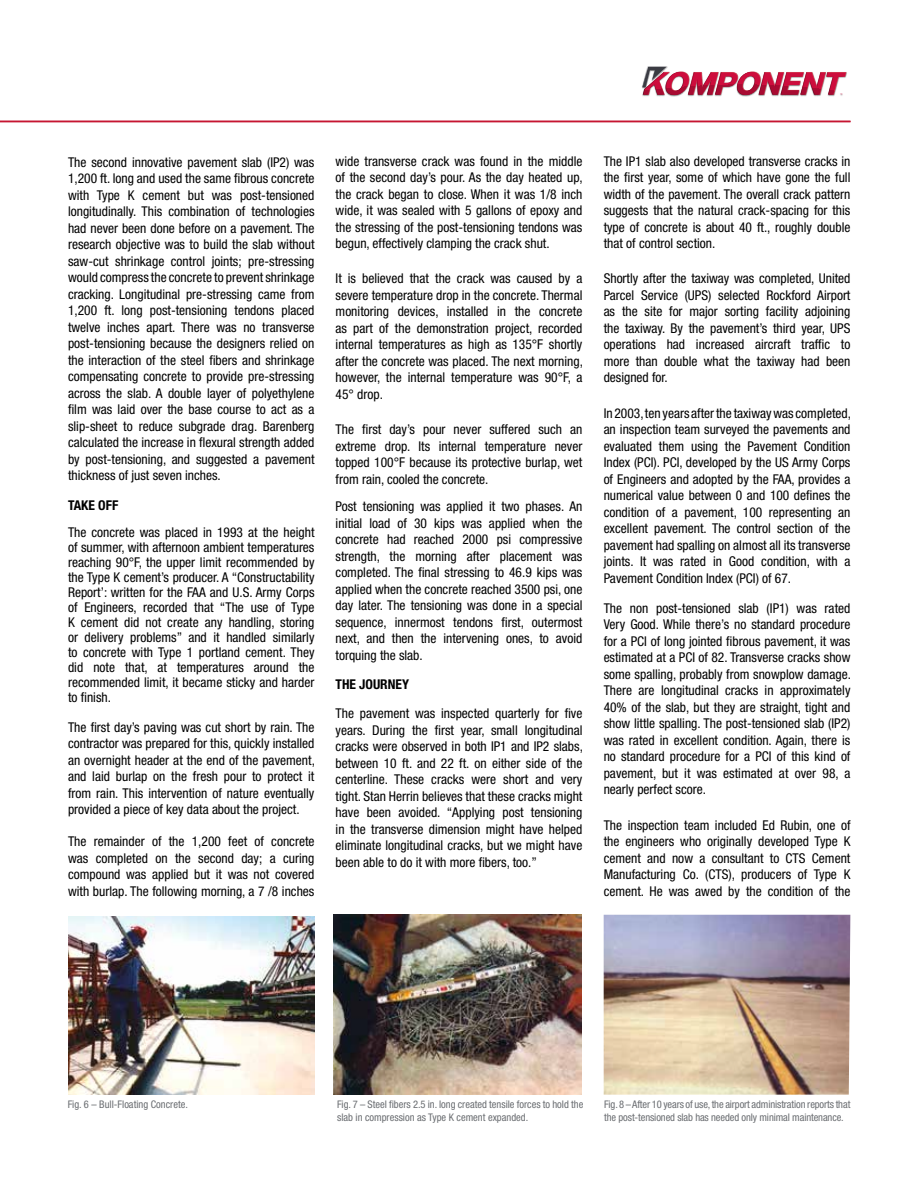
<style>
.page{position:relative;width:918px;height:1188px;background:#fff}
.page>*{position:absolute;margin:0;border:0;box-sizing:border-box;transform-origin:0 0}
.t1{font:condensed 13.5px/16.5px "Helvetica Neue LT Std";color:#000;text-align:justify}
.t2{font:700 condensed 13.5px "Helvetica Neue LT Std";color:#000}
.t3{font:condensed 10.5px/12.6px "Helvetica Neue LT Std";letter-spacing:-.01em;color:#6a6d71}
</style>
<div class="page">
<img style="left:68px;top:917px;width:247px;height:178px">
<img style="left:334px;top:915px;width:248px;height:180px">
<img style="left:604px;top:915px;width:246px;height:180px">
<hr style="left:0;top:121px;width:851px;height:1px;background:#c61632">
<img style="left:642px;top:95px;width:201px;height:2px">
<svg style="left:642px;top:66px;width:205px;height:29px"></svg>
<p class="t1" style="left:68px;top:154px;width:248px">The second innovative pavement slab (IP2) was 1,200 ft. long and used the same fibrous concrete with Type K cement but was post-tensioned longitudinally. This combination of technologies had never been done before on a pavement. The research objective was to build the slab without saw-cut shrinkage control joints; pre-stressing would compress the concrete to prevent shrinkage cracking. Longitudinal pre-stressing came from 1,200 ft. long post-tensioning tendons placed twelve inches apart. There was no transverse post-tensioning because the designers relied on the interaction of the steel fibers and shrinkage compensating concrete to provide pre-stressing across the slab. A double layer of polyethylene film was laid over the base course to act as a slip-sheet to reduce subgrade drag. Barenberg calculated the increase in flexural strength added by post-tensioning, and suggested a pavement thickness of just seven inches.</p>
<p class="t2" style="left:68px;top:497px;width:52px">TAKE OFF</p>
<p class="t1" style="left:68px;top:525px;width:248px;line-height:15px">The concrete was placed in 1993 at the height of summer, with afternoon ambient temperatures reaching 90°F, the upper limit recommended by the Type K cement’s producer. A “Constructability Report’: written for the FAA and U.S. Army Corps of Engineers, recorded that “The use of Type K cement did not create any handling, storing or delivery problems” and it handled similarly to concrete with Type 1 portland cement. They did note that, at temperatures around the recommended limit, it became sticky and harder to finish.</p>
<p class="t1" style="left:68px;top:719px;width:248px">The first day’s paving was cut short by rain. The contractor was prepared for this, quickly installed an overnight header at the end of the pavement, and laid burlap on the fresh pour to protect it from rain. This intervention of nature eventually provided a piece of key data about the project.</p>
<p class="t1" style="left:68px;top:833px;width:248px">The remainder of the 1,200 feet of concrete was completed on the second day; a curing compound was applied but it was not covered with burlap. The following morning, a 7 /8 inches</p>
<p class="t1" style="left:336px;top:153px;width:249px">wide transverse crack was found in the middle of the second day’s pour. As the day heated up, the crack began to close. When it was 1/8 inch wide, it was sealed with 5 gallons of epoxy and the stressing of the post-tensioning tendons was begun, effectively clamping the crack shut.</p>
<p class="t1" style="left:336px;top:270px;width:249px">It is believed that the crack was caused by a severe temperature drop in the concrete. Thermal monitoring devices, installed in the concrete as part of the demonstration project, recorded internal temperatures as high as 135°F shortly after the concrete was placed. The next morning, however, the internal temperature was 90°F, a 45° drop.</p>
<p class="t1" style="left:336px;top:421px;width:248px">The first day’s pour never suffered such an extreme drop. Its internal temperature never topped 100°F because its protective burlap, wet from rain, cooled the concrete.</p>
<p class="t1" style="left:336px;top:498px;width:248px">Post tensioning was applied it two phases. An initial load of 30 kips was applied when the concrete had reached 2000 psi compressive strength, the morning after placement was completed. The final stressing to 46.9 kips was applied when the concrete reached 3500 psi, one day later. The tensioning was done in a special sequence, innermost tendons first, outermost next, and then the intervening ones, to avoid torquing the slab.</p>
<p class="t2" style="left:336px;top:676px;width:75px">THE JOURNEY</p>
<p class="t1" style="left:336px;top:705px;width:249px">The pavement was inspected quarterly for five years. During the first year, small longitudinal cracks were observed in both IP1 and IP2 slabs, between 10 ft. and 22 ft. on either side of the centerline. These cracks were short and very tight. Stan Herrin believes that these cracks might have been avoided. “Applying post tensioning in the transverse dimension might have helped eliminate longitudinal cracks, but we might have been able to do it with more fibers, too.”</p>
<p class="t1" style="left:604px;top:153px;width:248px">The IP1 slab also developed transverse cracks in the first year, some of which have gone the full width of the pavement. The overall crack pattern suggests that the natural crack-spacing for this type of concrete is about 40 ft., roughly double that of control section.</p>
<p class="t1" style="left:604px;top:270px;width:248px">Shortly after the taxiway was completed, United Parcel Service (UPS) selected Rockford Airport as the site for major sorting facility adjoining the taxiway. By the pavement’s third year, UPS operations had increased aircraft traffic to more than double what the taxiway had been designed for.</p>
<p class="t1" style="left:604px;top:405px;width:249px">In 2003, ten years after the taxiway was completed, an inspection team surveyed the pavements and evaluated them using the Pavement Condition Index (PCI). PCI, developed by the US Army Corps of Engineers and adopted by the FAA, provides a numerical value between 0 and 100 defines the condition of a pavement, 100 representing an excellent pavement. The control section of the pavement had spalling on almost all its transverse joints. It was rated in Good condition, with a Pavement Condition Index (PCI) of 67.</p>
<p class="t1" style="left:604px;top:600px;width:249px">The non post-tensioned slab (IP1) was rated Very Good. While there’s no standard procedure for a PCI of long jointed fibrous pavement, it was estimated at a PCI of 82. Transverse cracks show some spalling, probably from snowplow damage.<br>There are longitudinal cracks in approximately 40% of the slab, but they are straight, tight and show little spalling. The post-tensioned slab (IP2) was rated in excellent condition. Again, there is no standard procedure for a PCI of this kind of pavement, but it was estimated at over 98, a nearly perfect score.</p>
<p class="t1" style="left:604px;top:817px;width:248px">The inspection team included Ed Rubin, one of the engineers who originally developed Type K cement and now a consultant to CTS Cement Manufacturing Co. (CTS), producers of Type K cement. He was awed by the condition of the</p>
<p class="t3" style="left:68px;top:1098px;width:122px">Fig. 6 – Bull-Floating Concrete.</p>
<p class="t3" style="left:337px;top:1098px;width:248px">Fig. 7 – Steel fibers 2.5 in. long created tensile forces to hold the slab in compression as Type K cement expanded.</p>
<p class="t3" style="left:604px;top:1098px;width:248px">Fig. 8 – After 10 years of use, the airport administration reports that the post-tensioned slab has needed only minimal maintenance.</p>
</div>
